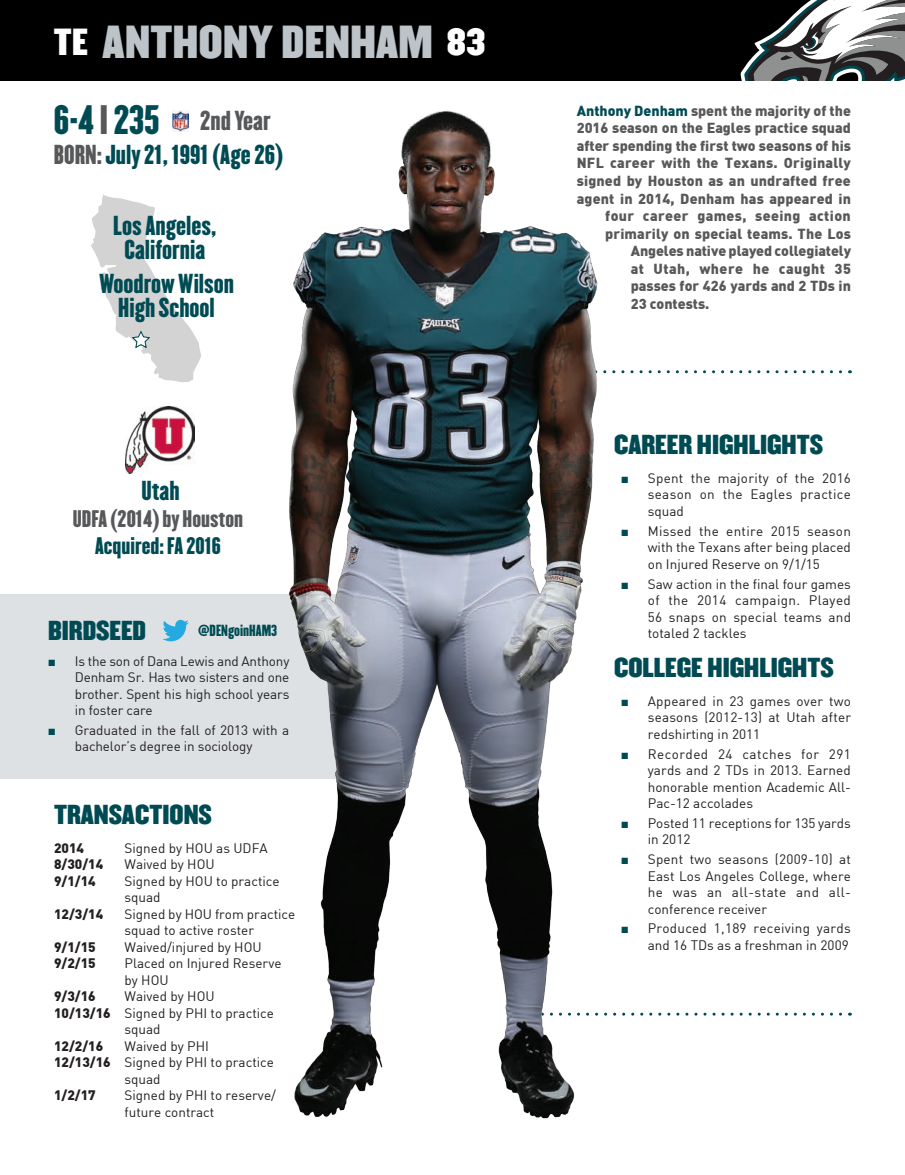
<style>
.page{position:relative;width:905px;height:1175px;background:#fff}
.page>*{position:absolute;margin:0;border:0;box-sizing:border-box;transform-origin:0 0}
.t1{font:40.5px "Champion HTF Middleweight";letter-spacing:.01em;color:#bcc4c9}
.t2{font:36px "Champion HTF Lightweight";color:#004b53}
.t3{font:24px/24px "Champion HTF Lightweight";color:#004b53;text-align:center}
.t4{font:24px "Champion HTF Middleweight";color:#004b53}
.t5{font:24px "Champion HTF Lightweight";color:#57585a}
.t6{font:21px "Champion HTF Lightweight";color:#57585a}
.t7{font:21px "Champion HTF Lightweight";color:#004b53}
.t8{font:900 14.25px "DIN";color:#57585a}
.t9{font:900 14.25px "DIN";letter-spacing:.025em;color:#57585a}
.t10{font:900 14.25px "DIN";letter-spacing:.03em;color:#57585a}
.t11{font:14.1px "Champion HTF Lightweight";color:#004b53}
.t12{font:13.5px/16.5px "DIN";color:#231f20;text-align:justify}
.t13{font:900 13.5px "DIN";color:#231f20}
.t14{font:13.5px/16.5px "DIN";letter-spacing:.02em;color:#231f20;text-align:right}
.s1{font-size:33px;color:#fff}
.s2{color:#57585a}
.s3{font-family:"Arial";color:#004b53}
.s4{font-weight:900}
.s5{color:#004b53}
</style>
<div class="page">
<div style="left:0;top:594px;width:352px;height:184px;background:#dde1e4"></div>
<div style="left:0;top:0;width:904px;height:80px;background:#000"></div>
<svg style="left:740px;top:0;width:164px;height:80px"></svg>
<img style="left:172px;top:111px;width:16px;height:20px">
<svg style="left:603px;top:370px;width:237px;height:3px"></svg>
<svg style="left:162px;top:620px;width:27px;height:21px"></svg>
<img style="left:125px;top:407px;width:69px;height:67px">
<svg style="left:91px;top:194px;width:110px;height:188px"></svg>
<svg style="left:604px;top:1012px;width:236px;height:3px"></svg>
<img style="left:284px;top:110px;width:315px;height:1009px">
<h1 class="t1" style="left:54px;top:15px;width:433px"><span class="s1">TE</span> ANTHONY DENHAM <span class="s1">83</span></h1>
<h2 class="t2" style="left:54px;top:97px;width:107px">6-4 <span class="s2">|</span> 235</h2>
<h3 class="t3" style="left:54px;top:143px;width:231px"><span class="s2">BORN:</span> July 21, 1991 (Age 26)</h3>
<h3 class="t5" style="left:200px;top:105px;width:72px">2nd Year</h3>
<h3 class="t3" style="left:113px;top:214px;width:105px">Los Angeles,<br>California</h3>
<h3 class="t3" style="left:99px;top:271px;width:136px">Woodrow Wilson<br>High School</h3>
<h3 class="t3" style="left:141px;top:479px;width:40px">Utah</h3>
<h3 class="t6" style="left:73px;top:505px;width:172px">UDFA (2014) by Houston</h3>
<h3 class="t7" style="left:95px;top:532px;width:127px">Acquired: FA 2016</h3>
<h3 class="t4" style="left:48px;top:614px;width:99px">BIRDSEED</h3>
<p class="t11" style="left:198px;top:621px;width:80px">@DENgoinHAM3</p>
<p class="t12" style="left:75px;top:652px;width:216px;text-indent:-27px"><span class="s3">■</span> Is the son of Dana Lewis and Anthony Denham Sr. Has two sisters and one brother. Spent his high school years in foster care</p>
<p class="t12" style="left:75px;top:721px;width:216px;text-indent:-27px"><span class="s3">■</span> Graduated in the fall of 2013 with a bachelor’s degree in sociology</p>
<h3 class="t4" style="left:54px;top:799px;width:159px">TRANSACTIONS</h3>
<p class="t13" style="left:54px;top:838px;width:32px">2014</p>
<p class="t12" style="left:124px;top:839px;width:145px">Signed by HOU as UDFA</p>
<p class="t13" style="left:54px;top:855px;width:51px">8/30/14</p>
<p class="t12" style="left:124px;top:855px;width:92px">Waived by HOU</p>
<p class="t13" style="left:54px;top:871px;width:43px">9/1/14</p>
<p class="t12" style="left:124px;top:872px;width:157px">Signed by HOU to practice squad</p>
<p class="t13" style="left:54px;top:904px;width:51px">12/3/14</p>
<p class="t12" style="left:124px;top:905px;width:172px">Signed by HOU from practice squad to active roster</p>
<p class="t13" style="left:54px;top:937px;width:43px">9/1/15</p>
<p class="t12" style="left:124px;top:938px;width:139px">Waived/injured by HOU</p>
<p class="t13" style="left:54px;top:954px;width:43px">9/2/15</p>
<p class="t12" style="left:124px;top:954px;width:158px">Placed on Injured Reserve by HOU</p>
<p class="t13" style="left:54px;top:987px;width:43px">9/3/16</p>
<p class="t12" style="left:124px;top:987px;width:92px">Waived by HOU</p>
<p class="t12" style="left:54px;top:1004px;width:221px"><span class="s4">10/13/16</span> Signed by PHI to practice</p>
<p class="t12" style="left:124px;top:1020px;width:38px">squad</p>
<p class="t13" style="left:54px;top:1036px;width:51px">12/2/16</p>
<p class="t12" style="left:124px;top:1037px;width:86px">Waived by PHI</p>
<p class="t12" style="left:54px;top:1053px;width:221px"><span class="s4">12/13/16</span> Signed by PHI to practice</p>
<p class="t12" style="left:124px;top:1070px;width:38px">squad</p>
<p class="t13" style="left:54px;top:1086px;width:43px">1/2/17</p>
<p class="t12" style="left:124px;top:1086px;width:153px">Signed by PHI to reserve/ future contract</p>
<p class="t8" style="left:576px;top:101px;width:276px"><span class="s5">Anthony Denham</span> spent the majority of the</p>
<p class="t8" style="left:576px;top:119px;width:276px">2016 season on the Eagles practice squad</p>
<p class="t8" style="left:576px;top:136px;width:276px">after spending the first two seasons of his</p>
<p class="t8" style="left:576px;top:154px;width:276px">NFL career with the Texans. Originally</p>
<p class="t8" style="left:576px;top:171px;width:275px">signed by Houston as an undrafted free</p>
<p class="t8" style="left:576px;top:189px;width:276px">agent in 2014, Denham has appeared in</p>
<p class="t9" style="left:605px;top:206px;width:247px">four career games, seeing action</p>
<p class="t8" style="left:605px;top:224px;width:247px">primarily on special teams. The Los</p>
<p class="t8" style="left:630px;top:241px;width:222px">Angeles native played collegiately</p>
<p class="t10" style="left:630px;top:259px;width:222px">at Utah, where he caught 35</p>
<p class="t8" style="left:630px;top:277px;width:222px">passes for 426 yards and 2 TDs in</p>
<p class="t8" style="left:630px;top:294px;width:80px">23 contests.</p>
<h3 class="t4" style="left:614px;top:429px;width:210px">CAREER HIGHLIGHTS</h3>
<p class="t12" style="left:647px;top:469px;width:205px;text-indent:-27px"><span class="s3">■</span> Spent the majority of the 2016 season on the Eagles practice squad</p>
<p class="t12" style="left:647px;top:522px;width:205px;text-indent:-27px"><span class="s3">■</span> Missed the entire 2015 season with the Texans after being placed on Injured Reserve on 9/1/15</p>
<p class="t12" style="left:647px;top:575px;width:205px;text-indent:-27px"><span class="s3">■</span> Saw action in the final four games of the 2014 campaign. Played 56 snaps on special teams and totaled 2 tackles</p>
<h3 class="t4" style="left:614px;top:652px;width:221px">COLLEGE HIGHLIGHTS</h3>
<p class="t12" style="left:647px;top:692px;width:205px;text-indent:-27px"><span class="s3">■</span> Appeared in 23 games over two seasons (2012-13) at Utah after redshirting in 2011</p>
<p class="t12" style="left:647px;top:745px;width:205px;text-indent:-27px"><span class="s3">■</span> Recorded 24 catches for 291 yards and 2 TDs in 2013. Earned honorable mention Academic All-Pac-12 accolades</p>
<p class="t12" style="left:648px;top:814px;width:205px;text-indent:-27px"><span class="s3">■</span> Posted 11 receptions for 135 yards in 2012</p>
<p class="t12" style="left:647px;top:850px;width:205px;text-indent:-27px"><span class="s3">■</span> Spent two seasons (2009-10) at East Los Angeles College, where he was an all-state and all&shy;conference receiver</p>
<p class="t14" style="left:620px;top:920px;width:231px"><span class="s3">■</span> Produced 1,189 receiving yards and 16 TDs as a freshman in 2009</p>
</div>
